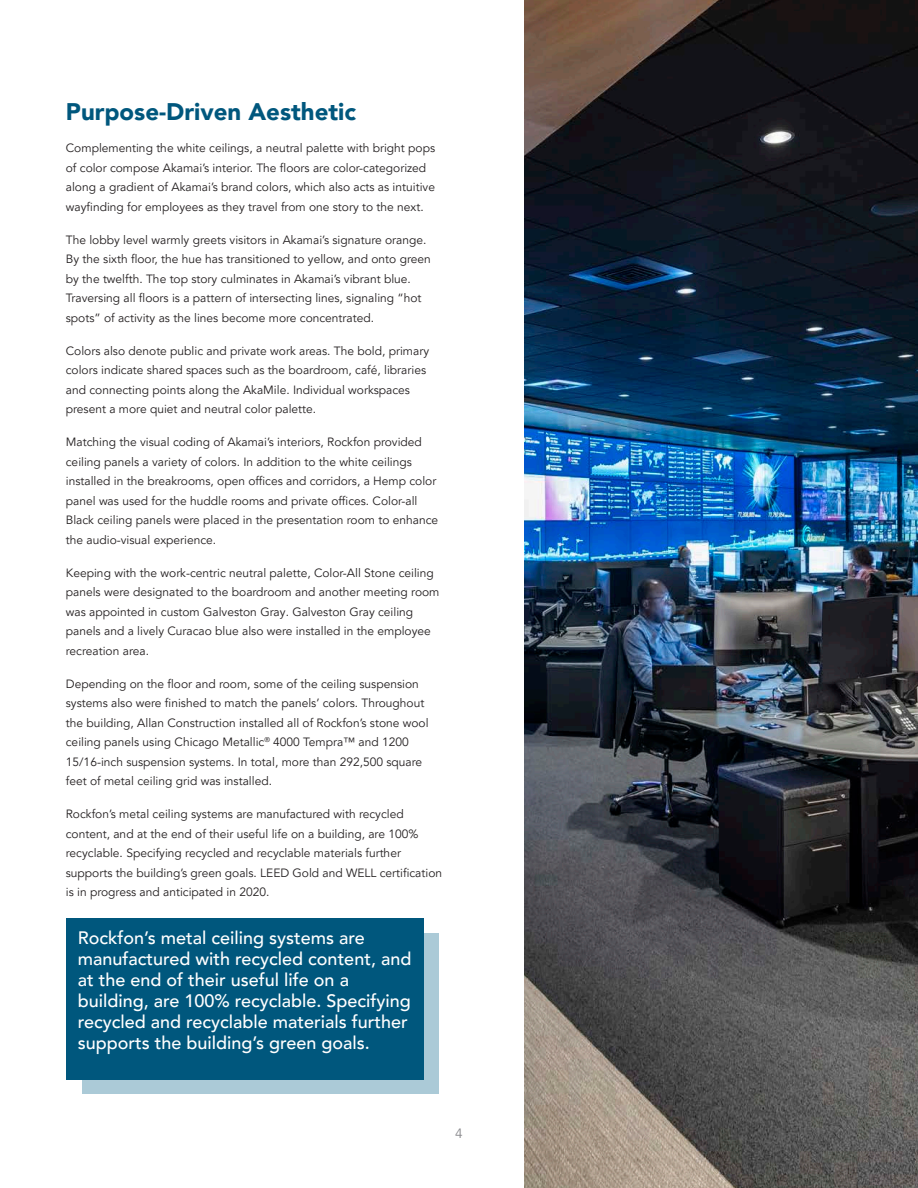
<style>
.page{position:relative;width:918px;height:1188px;background:#fff}
.page>*{position:absolute;margin:0;border:0;box-sizing:border-box;transform-origin:0 0}
.Body_Copy{font:900 24px "Avenir LT Pro";color:#00577d}
.t1{font:500 18px/21px "Avenir LT Pro";color:#fff}
.t2{font:13.5px "Avenir LT Pro";color:#88888c}
.t3{font:12px/19.5px "Avenir LT Pro";color:#231f20}
</style>
<div class="page">
<img style="left:525px;top:0;width:393px;height:1188px">
<div style="left:82px;top:933px;width:356px;height:161px;background:#abcad7"></div>
<div style="left:66px;top:919px;width:357px;height:161px;background:#00577d"></div>
<p class="Body_Copy" style="left:66px;top:97px;width:292px">Purpose-Driven Aesthetic</p>
<p class="t3" style="left:66px;top:139px;width:371px">Complementing the white ceilings, a neutral palette with bright pops of color compose Akamai’s interior. The floors are color-categorized along a gradient of Akamai’s brand colors, which also acts as intuitive wayfinding for employees as they travel from one story to the next.</p>
<p class="t3" style="left:66px;top:230px;width:366px">The lobby level warmly greets visitors in Akamai’s signature orange.<br>By the sixth floor, the hue has transitioned to yellow, and onto green by the twelfth. The top story culminates in Akamai’s vibrant blue.<br>Traversing all floors is a pattern of intersecting lines, signaling “hot spots” of activity as the lines become more concentrated.</p>
<p class="t3" style="left:66px;top:341px;width:365px">Colors also denote public and private work areas. The bold, primary colors indicate shared spaces such as the boardroom, café, libraries and connecting points along the AkaMile. Individual workspaces present a more quiet and neutral color palette.</p>
<p class="t3" style="left:66px;top:433px;width:374px">Matching the visual coding of Akamai’s interiors, Rockfon provided ceiling panels a variety of colors. In addition to the white ceilings installed in the breakrooms, open offices and corridors, a Hemp color panel was used for the huddle rooms and private offices. Color-all Black ceiling panels were placed in the presentation room to enhance the audio-visual experience.</p>
<p class="t3" style="left:66px;top:563px;width:375px">Keeping with the work-centric neutral palette, Color-All Stone ceiling panels were designated to the boardroom and another meeting room was appointed in custom Galveston Gray. Galveston Gray ceiling panels and a lively Curacao blue also were installed in the employee recreation area.</p>
<p class="t3" style="left:66px;top:674px;width:364px">Depending on the floor and room, some of the ceiling suspension systems also were finished to match the panels’ colors. Throughout the building, Allan Construction installed all of Rockfon’s stone wool ceiling panels using Chicago Metallic<sup>®</sup> 4000 Tempra™ and 1200<br>15/16-inch suspension systems. In total, more than 292,500 square feet of metal ceiling grid was installed.</p>
<p class="t3" style="left:66px;top:805px;width:378px">Rockfon’s metal ceiling systems are manufactured with recycled content, and at the end of their useful life on a building, are 100% recyclable. Specifying recycled and recyclable materials further supports the building’s green goals. LEED Gold and WELL certification is in progress and anticipated in 2020.</p>
<p class="t1" style="left:78px;top:928px;width:335px">Rockfon’s metal ceiling systems are manufactured with recycled content, and at the end of their useful life on a building, are 100% recyclable. Specifying recycled and recyclable materials further supports the building’s green goals.</p>
<p class="t2" style="left:455px;top:1126px;width:9px">4</p>
</div>
